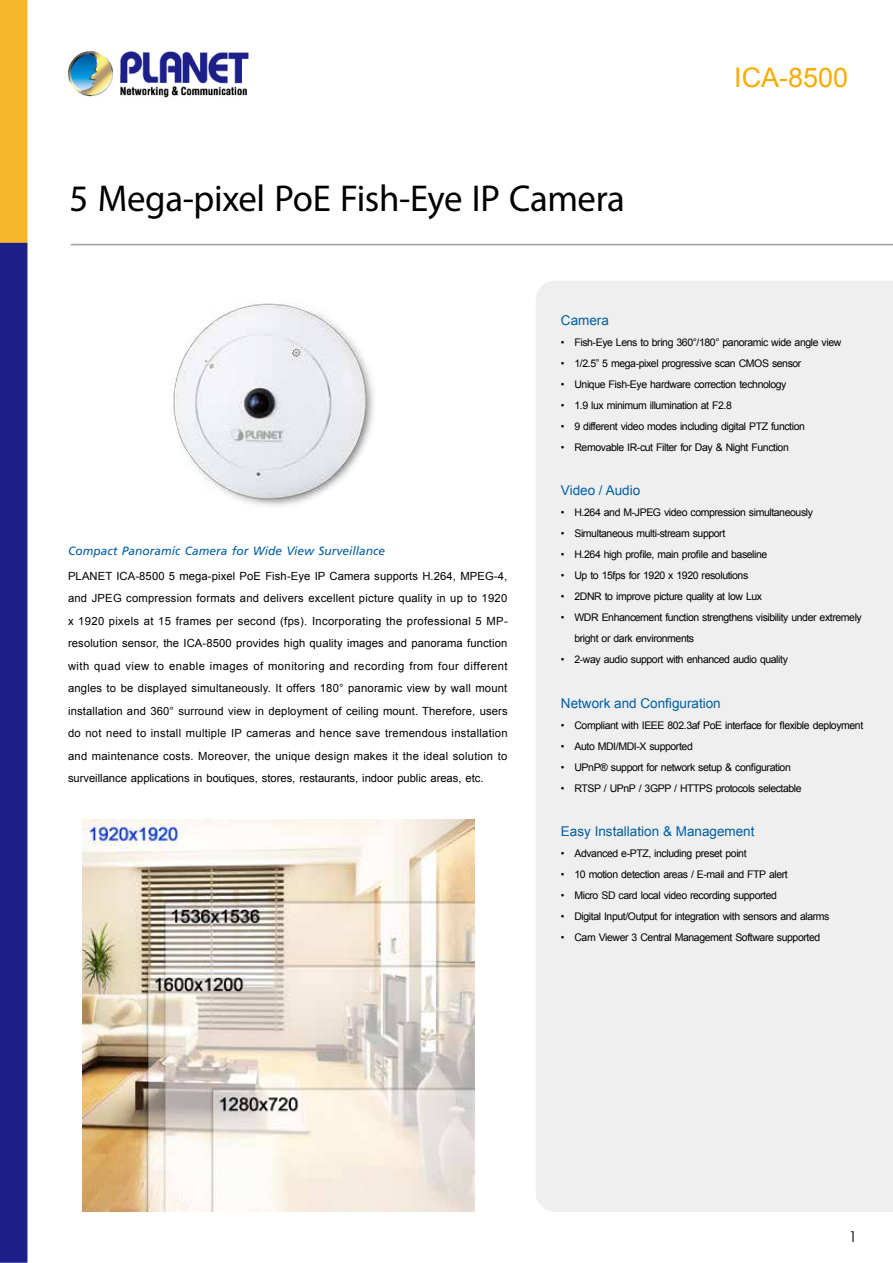
<style>
.page{position:relative;width:893px;height:1263px;background:#fff}
.page>*{position:absolute;margin:0;border:0;box-sizing:border-box;transform-origin:0 0}
.t1{font:37.5px "Myriad Pro";letter-spacing:-.01em;color:#000}
.t2{font:27px "Arial";color:#f7ac00}
.t3{font:15px "Century Gothic";color:#000}
.t4{font:13.5px "Arial";color:#005ea6}
.t5{font:italic 12px "Frutiger";color:#005ea6}
.t6{font:11.25px/22.5px "Arial";letter-spacing:-.005em;color:#000;text-align:justify}
.t7{font:10.5px/21px "Arial";letter-spacing:-.04em;color:#000}
</style>
<div class="page">
<img style="left:0;top:0;width:893px;height:1263px">
<div style="left:536px;top:281px;width:357px;height:931px;background:#efefef"></div>
<img style="left:152px;top:285px;width:242px;height:230px">
<img style="left:83px;top:820px;width:392px;height:392px">
<h1 class="t1" style="left:69px;top:175px;width:557px">5 Mega-pixel PoE Fish-Eye IP Camera</h1>
<h2 class="t2" style="left:734px;top:60px;width:116px">ICA-8500</h2>
<p class="t5" style="left:68px;top:543px;width:319px">Compact Panoramic Camera for Wide View Surveillance</p>
<p class="t6" style="left:68px;top:565px;width:441px">PLANET ICA-8500 5 mega-pixel PoE Fish-Eye IP Camera supports H.264, MPEG-4, and JPEG compression formats and delivers excellent picture quality in up to 1920 x 1920 pixels at 15 frames per second (fps). Incorporating the professional 5 MP&shy;resolution sensor, the ICA-8500 provides high quality images and panorama function with quad view to enable images of monitoring and recording from four different angles to be displayed simultaneously. It offers 180° panoramic view by wall mount installation and 360° surround view in deployment of ceiling mount. Therefore, users do not need to install multiple IP cameras and hence save tremendous installation and maintenance costs. Moreover, the unique design makes it the ideal solution to surveillance applications in boutiques, stores, restaurants, indoor public areas, etc.</p>
<p class="t4" style="left:561px;top:311px;width:50px">Camera</p>
<p class="t7" style="left:561px;top:332px;width:282px">• Fish-Eye Lens to bring 360°/180° panoramic wide angle view</p>
<p class="t7" style="left:561px;top:353px;width:242px">• 1/2.5” 5 mega-pixel progressive scan CMOS sensor</p>
<p class="t7" style="left:561px;top:374px;width:227px">• Unique Fish-Eye hardware correction technology</p>
<p class="t7" style="left:561px;top:395px;width:173px">• 1.9 lux minimum illumination at F2.8</p>
<p class="t7" style="left:561px;top:416px;width:246px">• 9 different video modes including digital PTZ function</p>
<p class="t7" style="left:561px;top:437px;width:229px">• Removable IR-cut Filter for Day &amp; Night Function</p>
<p class="t4" style="left:561px;top:482px;width:81px">Video / Audio</p>
<p class="t7" style="left:561px;top:502px;width:254px">• H.264 and M-JPEG video compression simultaneously</p>
<p class="t7" style="left:561px;top:523px;width:166px">• Simultaneous multi-stream support</p>
<p class="t7" style="left:561px;top:544px;width:208px">• H.264 high profile, main profile and baseline</p>
<p class="t7" style="left:561px;top:565px;width:189px">• Up to 15fps for 1920 x 1920 resolutions</p>
<p class="t7" style="left:561px;top:586px;width:203px">• 2DNR to improve picture quality at low Lux</p>
<p class="t7" style="left:574px;top:607px;width:289px;text-indent:-14px">• WDR Enhancement function strengthens visibility under extremely bright or dark environments</p>
<p class="t7" style="left:561px;top:649px;width:228px">• 2-way audio support with enhanced audio quality</p>
<p class="t4" style="left:561px;top:694px;width:161px">Network and Configuration</p>
<p class="t7" style="left:561px;top:715px;width:304px">• Compliant with IEEE 802.3af PoE interface for flexible deployment</p>
<p class="t7" style="left:561px;top:736px;width:133px">• Auto MDI/MDI-X supported</p>
<p class="t7" style="left:561px;top:757px;width:231px">• UPnP® support for network setup &amp; configuration</p>
<p class="t7" style="left:561px;top:778px;width:242px">• RTSP / UPnP / 3GPP / HTTPS protocols selectable</p>
<p class="t4" style="left:561px;top:823px;width:195px">Easy Installation &amp; Management</p>
<p class="t7" style="left:561px;top:843px;width:187px">• Advanced e-PTZ, including preset point</p>
<p class="t7" style="left:561px;top:864px;width:228px">• 10 motion detection areas / E-mail and FTP alert</p>
<p class="t7" style="left:561px;top:885px;width:218px">• Micro SD card local video recording supported</p>
<p class="t7" style="left:561px;top:906px;width:270px">• Digital Input/Output for integration with sensors and alarms</p>
<p class="t7" style="left:561px;top:927px;width:261px">• Cam Viewer 3 Central Management Software supported</p>
<h3 class="t3" style="left:849px;top:1227px;width:10px">1</h3>
</div>
